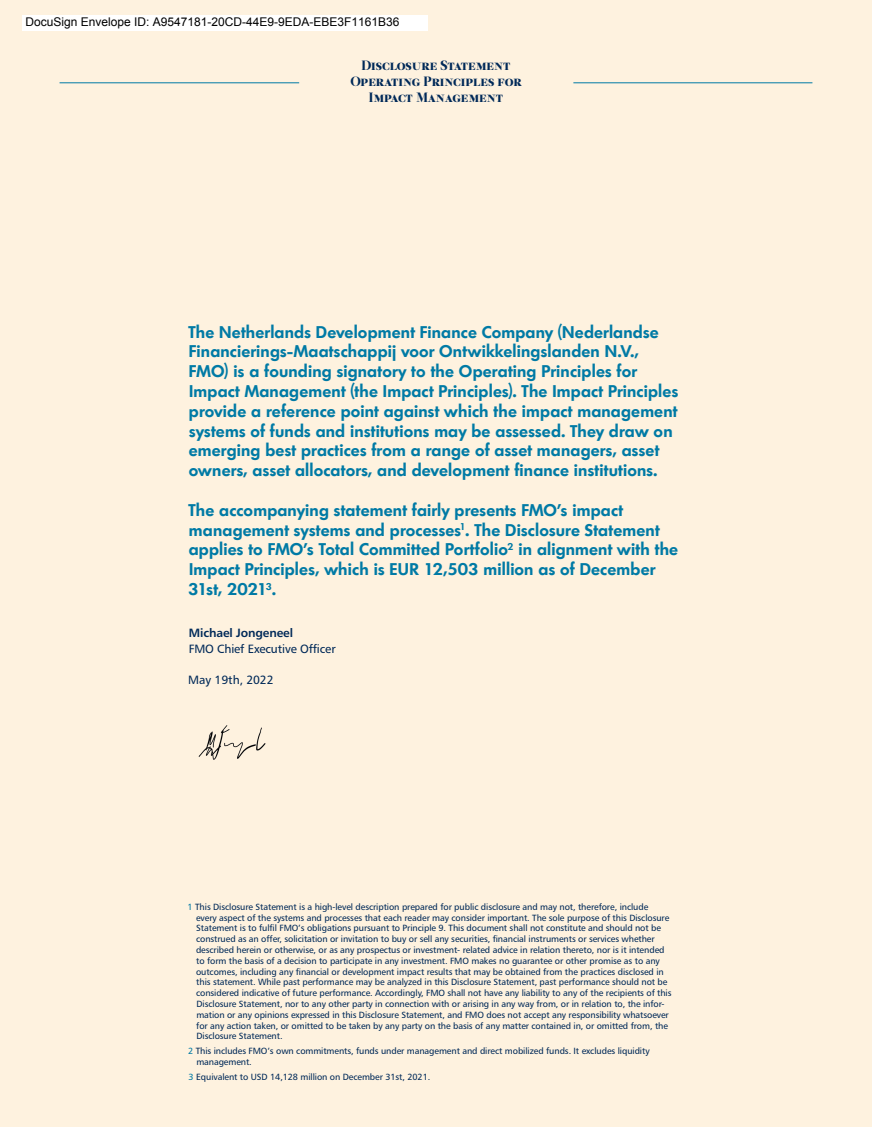
<style>
.page{position:relative;width:872px;height:1127px;background:#fef2df}
.page>*{position:absolute;margin:0;border:0;box-sizing:border-box;transform-origin:0 0}
.t1{font:600 16.5px/19.8px "Limerick";letter-spacing:.01em;color:#007aa5}
.t2{font:13.5px/16.2px "Leitura Display";color:#002958;text-align:center}
.t3{font:12px "Arial";color:#000}
.t4{font:12px "Humanist 777 BT Roman B";letter-spacing:-.01em;color:#002958}
.t5{font:12px "Humanist 777 BT Bold B";letter-spacing:-.01em;color:#002958}
.t6{font:9px/10.8px "Humanist 777 BT Roman B";letter-spacing:-.01em;color:#002958}
.s1{color:#007aa5}
</style>
<div class="page">
<hr style="left:60px;top:82px;width:239px;height:1px;background:#007aa5">
<hr style="left:573px;top:82px;width:239px;height:1px;background:#007aa5">
<div style="left:22px;top:15px;width:406px;height:15px;background:#fff"></div>
<img style="left:198px;top:725px;width:68px;height:35px">
<h3 class="t3" style="left:26px;top:15px;width:375px">DocuSign Envelope ID: A9547181-20CD-44E9-9EDA-EBE3F1161B36</h3>
<h2 class="t2" style="left:350px;top:57px;width:173px">Disclosure Statement<br>Operating Principles for<br>Impact Management</h2>
<p class="t1" style="left:188px;top:321px;width:491px">The Netherlands Development Finance Company (Nederlandse Financierings-Maatschappij voor Ontwikkelingslanden N.V., FMO) is a founding signatory to the Operating Principles for Impact Management (the Impact Principles). The Impact Principles provide a reference point against which the impact management systems of funds and institutions may be assessed. They draw on emerging best practices from a range of asset managers, asset owners, asset allocators, and development finance institutions.</p>
<p class="t1" style="left:188px;top:500px;width:491px">The accompanying statement fairly presents FMO’s impact management systems and processes<sup>1</sup>. The Disclosure Statement applies to FMO’s Total Committed Portfolio<sup>2</sup> in alignment with the Impact Principles, which is EUR 12,503 million as of December 31st, 2021<sup>3</sup>.</p>
<h3 class="t5" style="left:189px;top:625px;width:106px">Michael Jongeneel</h3>
<h3 class="t4" style="left:189px;top:641px;width:148px">FMO Chief Executive Officer</h3>
<h3 class="t4" style="left:188px;top:672px;width:87px">May 19th, 2022</h3>
<p class="t6" style="left:196px;top:901px;width:477px;text-indent:-8px"><span class="s1">1</span> This Disclosure Statement is a high-level description prepared for public disclosure and may not, therefore, include<br>every aspect of the systems and processes that each reader may consider important. The sole purpose of this Disclosure Statement is to fulfil FMO’s obligations pursuant to Principle 9. This document shall not constitute and should not be construed as an offer, solicitation or invitation to buy or sell any securities, financial instruments or services whether described herein or otherwise, or as any prospectus or investment- related advice in relation thereto, nor is it intended to form the basis of a decision to participate in any investment. FMO makes no guarantee or other promise as to any outcomes, including any financial or development impact results that may be obtained from the practices disclosed in this statement. While past performance may be analyzed in this Disclosure Statement, past performance should not be considered indicative of future performance. Accordingly, FMO shall not have any liability to any of the recipients of this Disclosure Statement, nor to any other party in connection with or arising in any way from, or in relation to, the infor&shy;mation or any opinions expressed in this Disclosure Statement, and FMO does not accept any responsibility whatsoever for any action taken, or omitted to be taken by any party on the basis of any matter contained in, or omitted from, the Disclosure Statement.</p>
<p class="t6" style="left:196px;top:1046px;width:455px;text-indent:-8px"><span class="s1">2</span> This includes FMO’s own commitments, funds under management and direct mobilized funds. It excludes liquidity management.</p>
<p class="t6" style="left:188px;top:1071px;width:243px"><span class="s1">3</span> Equivalent to USD 14,128 million on December 31st, 2021.</p>
</div>
